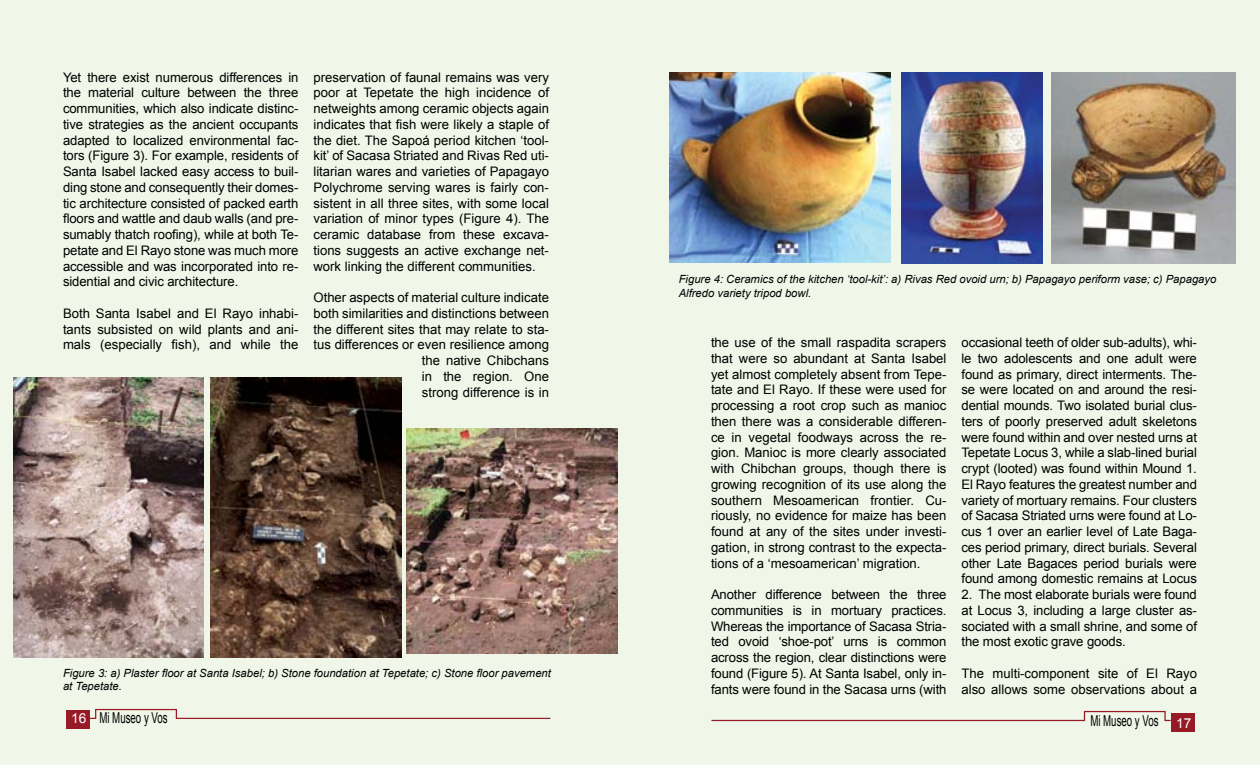
<style>
.page{position:relative;width:1260px;height:765px;background:#fff}
.page>*{position:absolute;margin:0;border:0;box-sizing:border-box;transform-origin:0 0}
.t1{font:15px "Arial";color:#000;scale:.64 1}
.t2{font:13.12px/15.8px "Arial";color:#000;text-align:justify}
.t3{font:italic 11.25px/13.5px "Arial";color:#000}
.s1{font-size:13.75px;color:#fff}
</style>
<div class="page">
<div style="left:630px;top:0;width:630px;height:765px;background:#f0f7e8"></div>
<div style="left:0;top:0;width:630px;height:765px;background:#f0f7e8"></div>
<div style="left:67px;top:710px;width:23px;height:18px;background:#971b27"></div>
<svg style="left:90px;top:708px;width:461px;height:11px"></svg>
<svg style="left:711px;top:710px;width:461px;height:12px"></svg>
<div style="left:1171px;top:714px;width:24px;height:18px;background:#971b27"></div>
<img style="left:14px;top:377px;width:190px;height:281px">
<img style="left:210px;top:378px;width:191px;height:280px">
<img style="left:407px;top:429px;width:211px;height:225px">
<img style="left:670px;top:72px;width:220px;height:190px">
<img style="left:901px;top:72px;width:141px;height:192px">
<img style="left:1051px;top:72px;width:185px;height:192px">
<p class="t2" style="left:63px;top:69px;width:237px">Yet there exist numerous differences in the material culture between the three communities, which also indicate distinc&shy;tive strategies as the ancient occupants adapted to localized environmental fac&shy;tors (Figure 3). For example, residents of Santa Isabel lacked easy access to buil&shy;ding stone and consequently their domes&shy;tic architecture consisted of packed earth floors and wattle and daub walls (and pre&shy;sumably thatch roofing), while at both Te&shy;petate and El Rayo stone was much more accessible and was incorporated into re&shy;sidential and civic architecture.</p>
<p class="t2" style="left:63px;top:305px;width:237px">Both Santa Isabel and El Rayo inhabi&shy;tants subsisted on wild plants and ani&shy;mals (especially fish), and while the</p>
<p class="t2" style="left:314px;top:69px;width:237px">preservation of faunal remains was very poor at Tepetate the high incidence of netweights among ceramic objects again indicates that fish were likely a staple of the diet. The Sapoá period kitchen ‘tool&shy;kit’ of Sacasa Striated and Rivas Red uti&shy;litarian wares and varieties of Papagayo Polychrome serving wares is fairly con&shy;sistent in all three sites, with some local variation of minor types (Figure 4). The ceramic database from these excava&shy;tions suggests an active exchange net&shy;work linking the different communities.</p>
<p class="t2" style="left:314px;top:290px;width:237px;text-align:right">Other aspects of material culture indicate both similarities and distinctions between the different sites that may relate to sta&shy;tus differences or even resilience among the native Chibchans<br>in the region. One<br>strong difference is in</p>
<p class="t3" style="left:63px;top:666px;width:489px">Figure 3: a) Plaster floor at Santa Isabel; b) Stone foundation at Tepetate; c) Stone floor pavement at Tepetate.</p>
<p class="t3" style="left:679px;top:273px;width:539px">Figure 4: Ceramics of the kitchen ‘tool-kit’: a) Rivas Red ovoid urn; b) Papagayo periform vase; c) Papagayo<br>Alfredo variety tripod bowl.</p>
<p class="t2" style="left:711px;top:335px;width:237px">the use of the small raspadita scrapers that were so abundant at Santa Isabel yet almost completely absent from Tepe&shy;tate and El Rayo. If these were used for processing a root crop such as manioc then there was a considerable differen&shy;ce in vegetal foodways across the re&shy;gion. Manioc is more clearly associated with Chibchan groups, though there is growing recognition of its use along the southern Mesoamerican frontier. Cu&shy;riously, no evidence for maize has been found at any of the sites under investi&shy;gation, in strong contrast to the expecta&shy;tions of a ‘mesoamerican’ migration.</p>
<p class="t2" style="left:711px;top:587px;width:237px">Another difference between the three communities is in mortuary practices.<br>Whereas the importance of Sacasa Stria&shy;ted ovoid ‘shoe-pot’ urns is common across the region, clear distinctions were found (Figure 5). At Santa Isabel, only in&shy;fants were found in the Sacasa urns (with</p>
<p class="t2" style="left:962px;top:335px;width:237px">occasional teeth of older sub-adults), whi&shy;le two adolescents and one adult were found as primary, direct interments. The&shy;se were located on and around the resi&shy;dential mounds. Two isolated burial clus&shy;ters of poorly preserved adult skeletons were found within and over nested urns at Tepetate Locus 3, while a slab-lined burial crypt (looted) was found within Mound 1.<br>El Rayo features the greatest number and variety of mortuary remains. Four clusters of Sacasa Striated urns were found at Lo&shy;cus 1 over an earlier level of Late Baga&shy;ces period primary, direct burials. Several other Late Bagaces period burials were found among domestic remains at Locus</p>
<p class="t2" style="left:962px;top:587px;width:237px">2. The most elaborate burials were found at Locus 3, including a large cluster as&shy;sociated with a small shrine, and some of the most exotic grave goods.</p>
<p class="t2" style="left:962px;top:665px;width:237px">The multi-component site of El Rayo also allows some observations about a</p>
<p class="t1" style="left:71px;top:708px;width:152px"><span class="s1">16</span> Mi Museo y Vos</p>
<p class="t1" style="left:1090px;top:711px;width:159px">Mi Museo y Vos <sub>17</sub></p>
</div>
